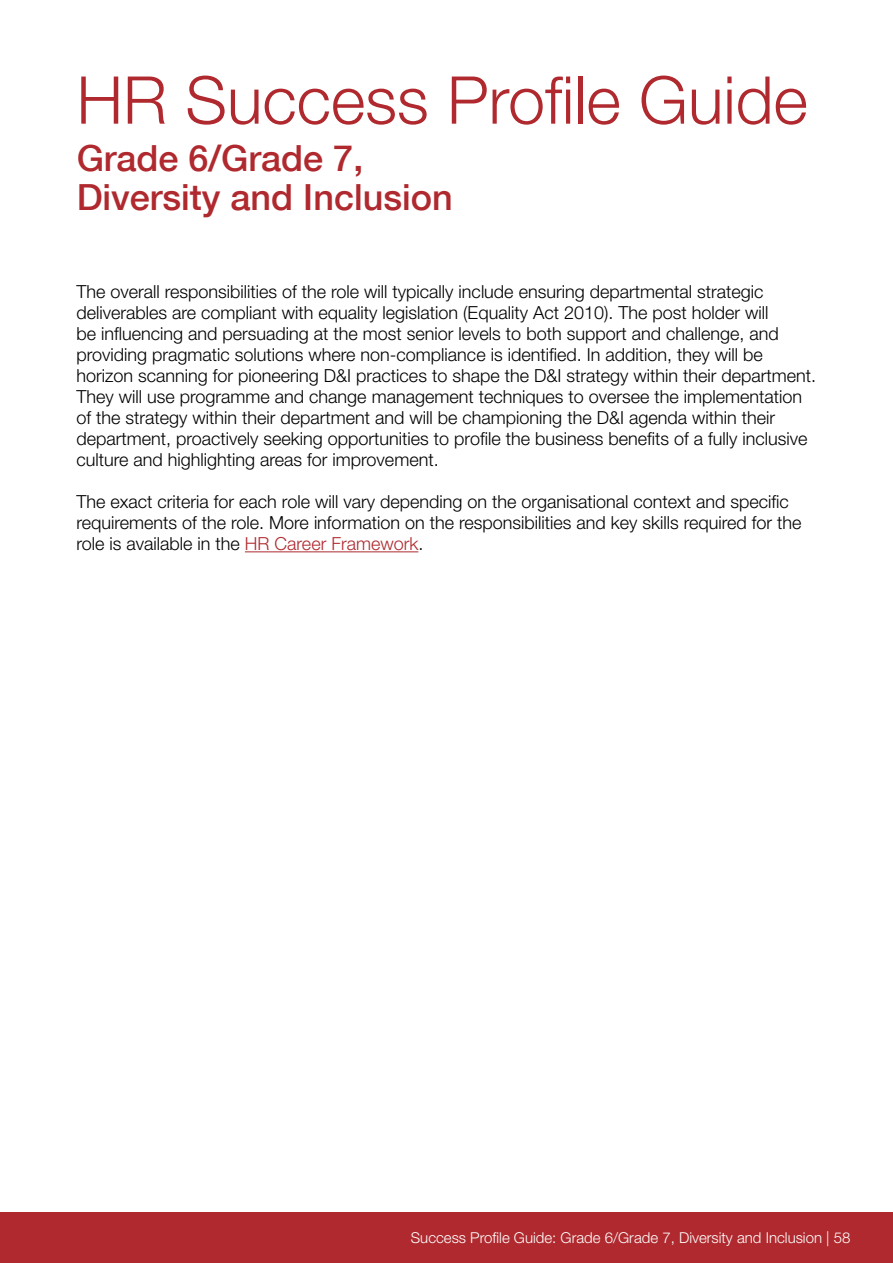
<style>
.page{position:relative;width:893px;height:1263px;background:#fff}
.page>*{position:absolute;margin:0;border:0;box-sizing:border-box;transform-origin:0 0}
.t1{font:300 66px "Helvetica Neue LT Std";color:#af292e}
.t2{font:500 36px/39px "Helvetica Neue LT Com";color:#af292e}
.t3{font:300 18px/21px "Helvetica Neue LT Std";color:#000}
.t4{font:300 15px "Helvetica Neue LT Std";color:#fff}
.s1{color:#af292e}
</style>
<div class="page">
<div style="left:0;top:1212px;width:893px;height:51px;background:#af292e"></div>
<hr style="left:245px;top:551px;width:173px;height:1px;background:#af292e">
<h1 class="t1" style="left:77px;top:60px;width:733px">HR Success Profile Guide</h1>
<h2 class="t2" style="left:77px;top:138px;width:378px">Grade 6/Grade 7,<br>Diversity and Inclusion</h2>
<p class="t3" style="left:77px;top:280px;width:741px">The overall responsibilities of the role will typically include ensuring departmental strategic deliverables are compliant with equality legislation (Equality Act 2010). The post holder will<br>be influencing and persuading at the most senior levels to both support and challenge, and providing pragmatic solutions where non-compliance is identified. In addition, they will be horizon scanning for pioneering D&amp;I practices to shape the D&amp;I strategy within their department.<br>They will use programme and change management techniques to oversee the implementation of the strategy within their department and will be championing the D&amp;I agenda within their department, proactively seeking opportunities to profile the business benefits of a fully inclusive culture and highlighting areas for improvement.</p>
<p class="t3" style="left:77px;top:491px;width:726px">The exact criteria for each role will vary depending on the organisational context and specific requirements of the role. More information on the responsibilities and key skills required for the role is available in the <span class="s1">HR Career Framework</span>.</p>
<p class="t4" style="left:411px;top:1228px;width:441px">Success Profile Guide: Grade 6/Grade 7, Diversity and Inclusion | 58</p>
</div>
